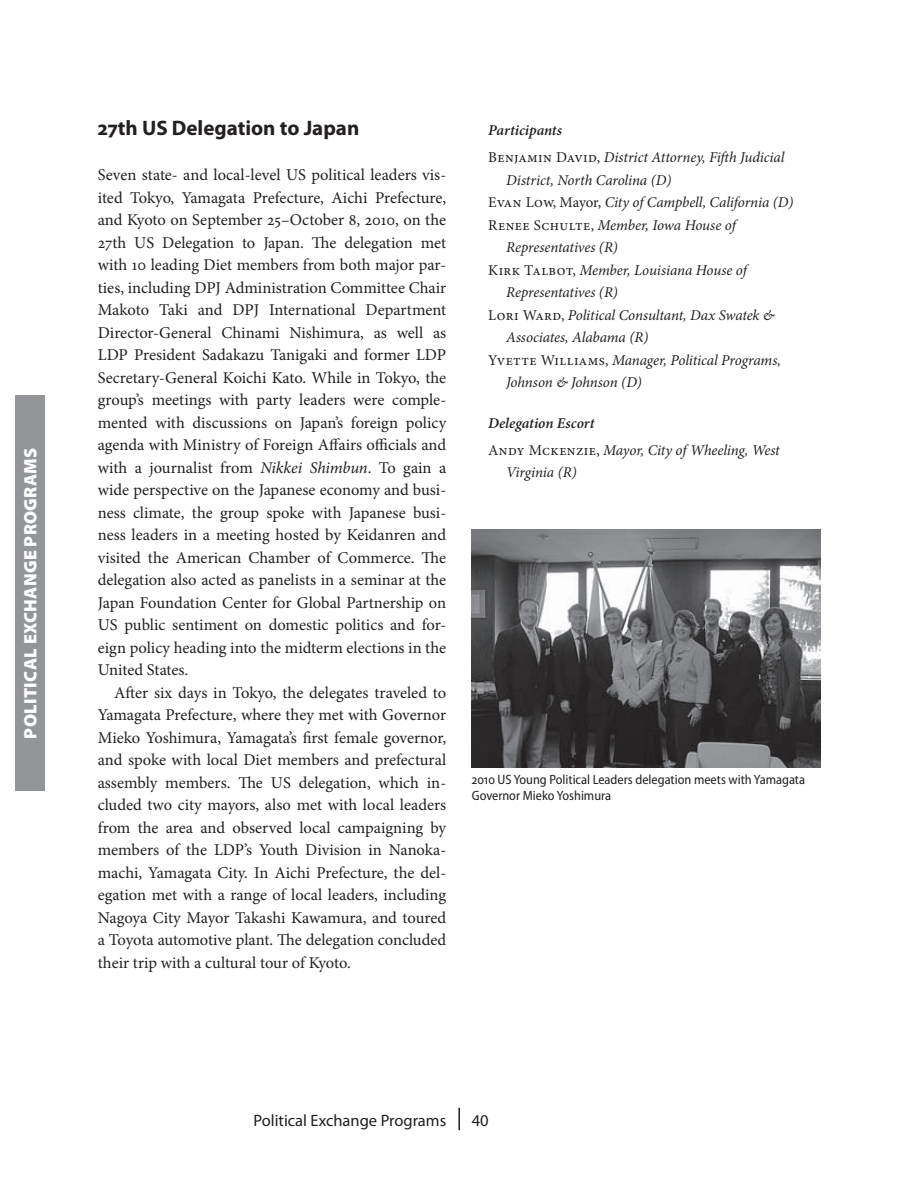
<style>
.page{position:relative;width:918px;height:1188px;background:#fff}
.page>*{position:absolute;margin:0;border:0;box-sizing:border-box;transform-origin:0 0}
.t1{font:700 21px "Myriad Pro";color:#231f20}
.t2{font:900 18px "Myriad Pro";letter-spacing:.02em;color:#fff}
.t3{font:16.5px/22.5px "Minion Pro";color:#231f20;text-align:justify}
.t4{font:16.5px "Myriad Pro";color:#231f20}
.t5{font:italic 15px/27px "Minion Pro";letter-spacing:-.01em;color:#231f20}
.t6{font:semi-condensed 13.5px/16.5px "Myriad Pro";color:#231f20}
.s1{font-style:italic}
.s2{font-weight:600}
.s3{font-style:normal}
</style>
<div class="page">
<hr style="left:458px;top:1108px;width:2px;height:22px;background:#231f20">
<div style="left:15px;top:395px;width:30px;height:396px;background:#939598"></div>
<img style="left:472px;top:530px;width:349px;height:237px">
<p class="t2" style="left:19px;top:739px;width:293px;rotate:-90deg">political exchange programs</p>
<p class="t1" style="left:98px;top:114px;width:263px">27th US Delegation to Japan</p>
<p class="t3" style="left:98px;top:164px;width:350px">Seven state- and local-level US political leaders vis&shy;ited Tokyo, Yamagata Prefecture, Aichi Prefecture, and Kyoto on September 25–October 8, 2010, on the 27th US Delegation to Japan. The delegation met with 10 leading Diet members from both major par&shy;ties, including DPJ Administration Committee Chair Makoto Taki and DPJ International Department Director-General Chinami Nishimura, as well as LDP President Sadakazu Tanigaki and former LDP Secretary-General Koichi Kato. While in Tokyo, the group’s meetings with party leaders were comple&shy;mented with discussions on Japan’s foreign policy agenda with Ministry of Foreign Affairs officials and with a journalist from <span class="s1">Nikkei Shimbun</span>. To gain a wide perspective on the Japanese economy and busi&shy;ness climate, the group spoke with Japanese busi&shy;ness leaders in a meeting hosted by Keidanren and visited the American Chamber of Commerce. The delegation also acted as panelists in a seminar at the Japan Foundation Center for Global Partnership on US public sentiment on domestic politics and for&shy;eign policy heading into the midterm elections in the United States.</p>
<p class="t3" style="left:98px;top:681px;width:350px;text-indent:16px">After six days in Tokyo, the delegates traveled to Yamagata Prefecture, where they met with Governor Mieko Yoshimura, Yamagata’s first female governor, and spoke with local Diet members and prefectural assembly members. The US delegation, which in&shy;cluded two city mayors, also met with local leaders from the area and observed local campaigning by members of the LDP’s Youth Division in Nanoka&shy;machi, Yamagata City. In Aichi Prefecture, the del&shy;egation met with a range of local leaders, including Nagoya City Mayor Takashi Kawamura, and toured a Toyota automotive plant. The delegation concluded their trip with a cultural tour of Kyoto.</p>
<p class="t5" style="left:488px;top:117px;width:298px"><span class="s2">Participants<br></span><span class="s3">Benjamin David,</span> District Attorney, Fifth Judicial</p>
<p class="t5" style="left:506px;top:166px;width:167px">District, North Carolina (D)</p>
<p class="t5" style="left:488px;top:189px;width:307px"><span class="s3">Evan Low, Mayor,</span> City of Campbell, California (D)</p>
<p class="t5" style="left:488px;top:211px;width:249px"><span class="s3">Renee Schulte,</span> Member, Iowa House of</p>
<p class="t5" style="left:506px;top:234px;width:113px">Representatives (R)</p>
<p class="t5" style="left:488px;top:256px;width:260px"><span class="s3">Kirk Talbot,</span> Member, Louisiana House of</p>
<p class="t5" style="left:506px;top:279px;width:113px">Representatives (R)</p>
<p class="t5" style="left:488px;top:301px;width:288px"><span class="s3">Lori Ward,</span> Political Consultant, Dax Swatek &amp;</p>
<p class="t5" style="left:506px;top:324px;width:144px">Associates, Alabama (R)</p>
<p class="t5" style="left:488px;top:346px;width:294px"><span class="s3">Yvette Williams,</span> Manager, Political Programs,</p>
<p class="t5" style="left:506px;top:369px;width:137px">Johnson &amp; Johnson (D)</p>
<p class="t5" style="left:488px;top:409px;width:293px"><span class="s2">Delegation Escort<br></span><span class="s3">Andy Mckenzie,</span> Mayor, City of Wheeling, West</p>
<p class="t5" style="left:506px;top:459px;width:72px">Virginia (R)</p>
<p class="t6" style="left:472px;top:771px;width:335px">2010 US Young Political Leaders delegation meets with Yamagata<br>Governor Mieko Yoshimura</p>
<p class="t4" style="left:253px;top:1110px;width:194px">Political Exchange Programs</p>
<p class="t4" style="left:472px;top:1110px;width:18px">40</p>
</div>
